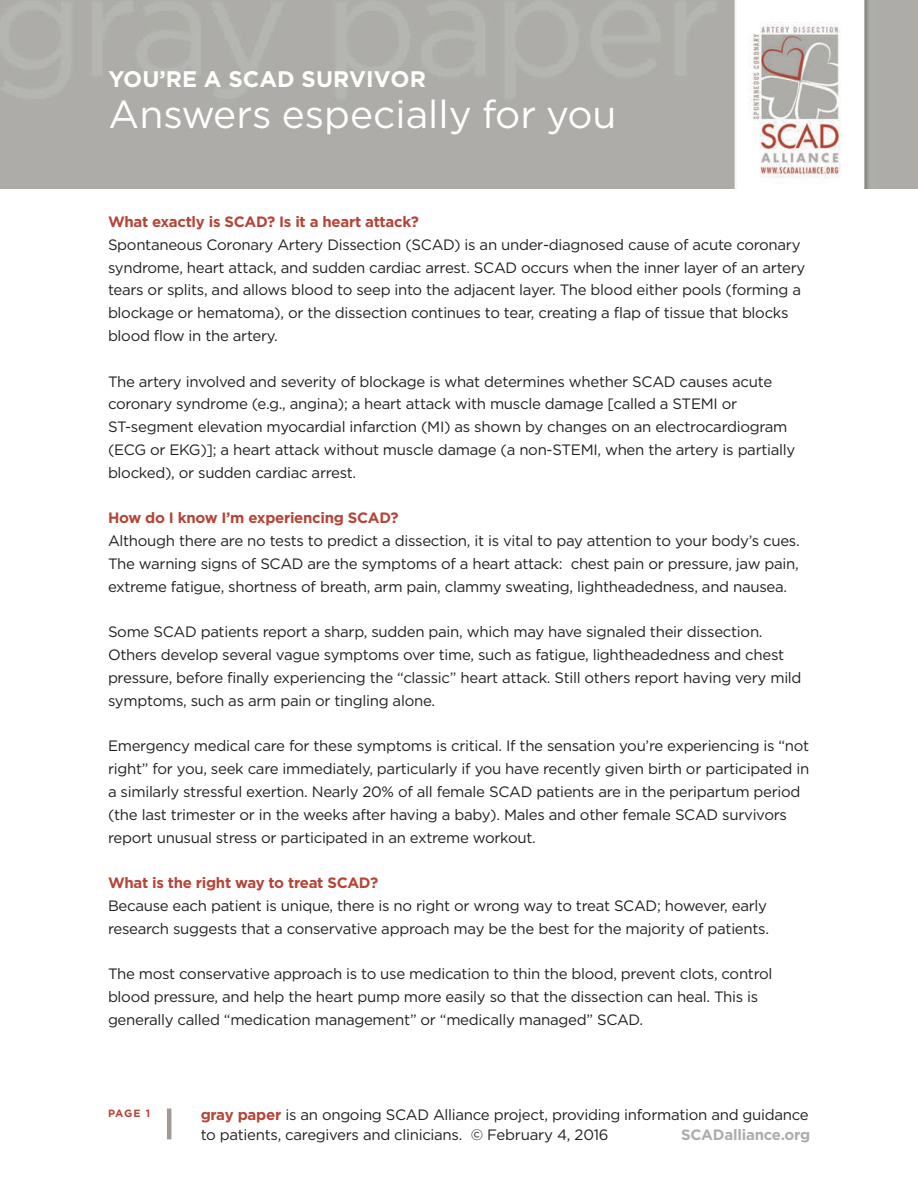
<style>
.page{position:relative;width:918px;height:1188px;background:#fff}
.page>*{position:absolute;margin:0;border:0;box-sizing:border-box;transform-origin:0 0}
.t1{font:39px "Gotham";color:#fff}
.t2{font:700 22.5px "Gotham";color:#fff}
.t3{font:15px/22.8px "Gotham";letter-spacing:-.02em;color:#231f20}
.t4{font:700 15px "Gotham";letter-spacing:-.02em;color:#b54538}
.t5{font:700 15px "Gotham";letter-spacing:-.015em;color:#aeada9}
.t6{font:700 10.5px "Gotham";color:#b54538}
.s1{font-weight:700;color:#b54538}
</style>
<div class="page">
<img style="left:0;top:0;width:918px;height:189px">
<hr style="left:167px;top:1109px;width:4px;height:30px;background:#a39994">
<h2 class="t2" style="left:109px;top:66px;width:319px">YOU’RE A SCAD SURVIVOR</h2>
<h1 class="t1" style="left:109px;top:92px;width:510px">Answers especially for you</h1>
<p class="t4" style="left:108px;top:213px;width:313px">What exactly is SCAD? Is it a heart attack?</p>
<p class="t3" style="left:108px;top:233px;width:699px">Spontaneous Coronary Artery Dissection (SCAD) is an under-diagnosed cause of acute coronary syndrome, heart attack, and sudden cardiac arrest. SCAD occurs when the inner layer of an artery tears or splits, and allows blood to seep into the adjacent layer. The blood either pools (forming a blockage or hematoma), or the dissection continues to tear, creating a flap of tissue that blocks blood flow in the artery.</p>
<p class="t3" style="left:108px;top:370px;width:689px">The artery involved and severity of blockage is what determines whether SCAD causes acute coronary syndrome (e.g., angina); a heart attack with muscle damage [called a STEMI or ST-segment elevation myocardial infarction (MI) as shown by changes on an electrocardiogram (ECG or EKG)]; a heart attack without muscle damage (a non-STEMI, when the artery is partially blocked), or sudden cardiac arrest.</p>
<p class="t4" style="left:108px;top:509px;width:292px">How do I know I’m experiencing SCAD?</p>
<p class="t3" style="left:108px;top:530px;width:693px;text-align:justify">Although there are no tests to predict a dissection, it is vital to pay attention to your body’s cues.<br>The warning signs of SCAD are the symptoms of a heart attack: chest pain or pressure, jaw pain, extreme fatigue, shortness of breath, arm pain, clammy sweating, lightheadedness, and nausea.</p>
<p class="t3" style="left:108px;top:621px;width:695px">Some SCAD patients report a sharp, sudden pain, which may have signaled their dissection.<br>Others develop several vague symptoms over time, such as fatigue, lightheadedness and chest pressure, before finally experiencing the “classic” heart attack. Still others report having very mild symptoms, such as arm pain or tingling alone.</p>
<p class="t3" style="left:108px;top:735px;width:703px">Emergency medical care for these symptoms is critical. If the sensation you’re experiencing is “not right” for you, seek care immediately, particularly if you have recently given birth or participated in a similarly stressful exertion. Nearly 20% of all female SCAD patients are in the peripartum period (the last trimester or in the weeks after having a baby). Males and other female SCAD survivors report unusual stress or participated in an extreme workout.</p>
<p class="t4" style="left:108px;top:874px;width:272px">What is the right way to treat SCAD?</p>
<p class="t3" style="left:108px;top:894px;width:663px">Because each patient is unique, there is no right or wrong way to treat SCAD; however, early research suggests that a conservative approach may be the best for the majority of patients.</p>
<p class="t3" style="left:108px;top:963px;width:666px">The most conservative approach is to use medication to thin the blood, prevent clots, control blood pressure, and help the heart pump more easily so that the dissection can heal. This is generally called “medication management” or “medically managed” SCAD.</p>
<p class="t6" style="left:108px;top:1107px;width:44px">PAGE 1</p>
<p class="t3" style="left:201px;top:1105px;width:609px;line-height:19.5px"><span class="s1">gray paper</span> is an ongoing SCAD Alliance project, providing information and guidance to patients, caregivers and clinicians. © February 4, 2016</p>
<p class="t5" style="left:681px;top:1126px;width:131px">SCADalliance.org</p>
</div>
